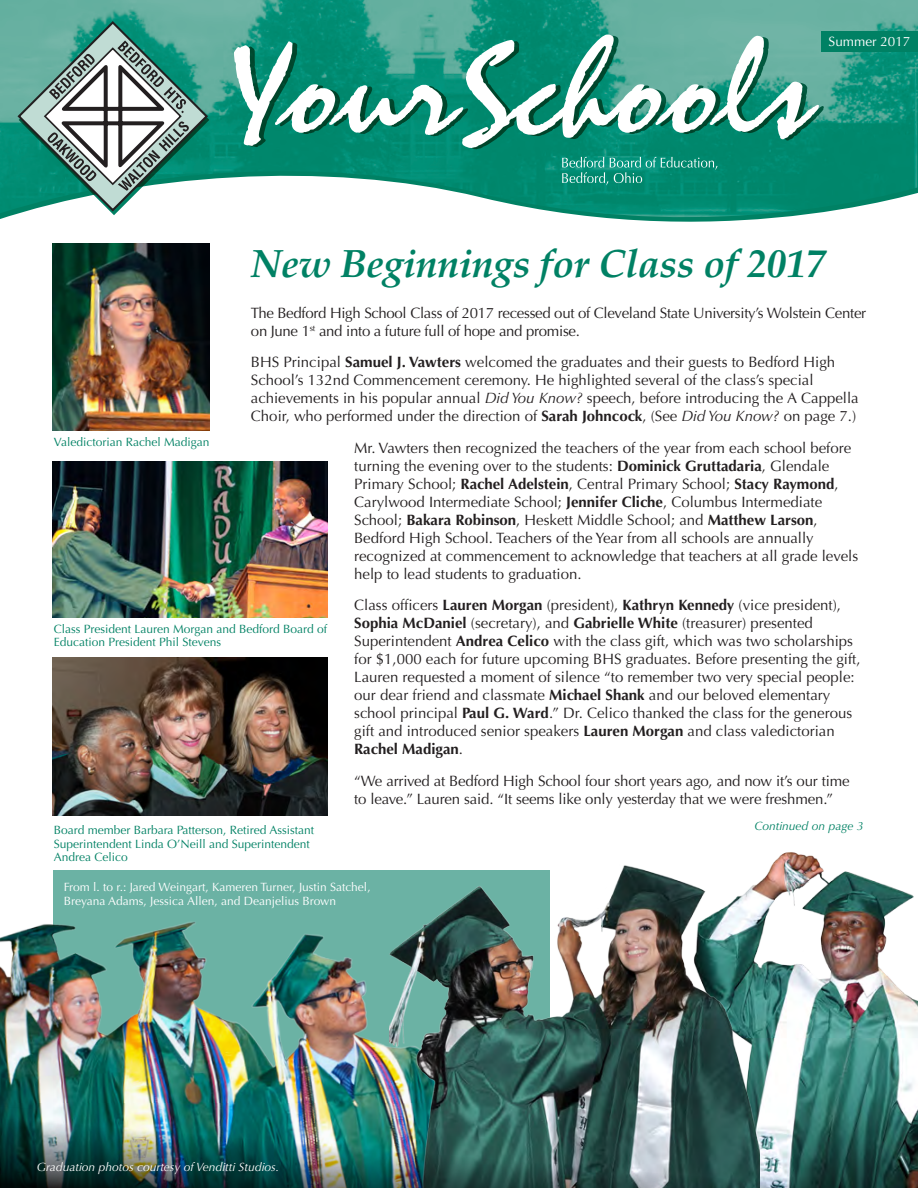
<style>
.page{position:relative;width:918px;height:1188px;background:#fff}
.page>*{position:absolute;margin:0;border:0;box-sizing:border-box;transform-origin:0 0}
.t1{font:italic 700 39.6px "Palatino";letter-spacing:-.01em;color:#008164}
.t2{font:15px/18px "Optima";color:#231f20}
.t3{font:15px/18px "Optima";letter-spacing:-.02em;color:#231f20}
.t4{font:13.5px "Optima";color:#fff}
.t5{font:12px/13.5px "Optima";color:#008164}
.t6{font:12px/13.5px "Optima";color:#fff}
.t7{font:italic 12px "Optima";color:#fff}
.t8{font:italic 12px "Optima";color:#008164}
.s1{font-weight:700}
.s2{font-style:italic}
</style>
<div class="page">
<div style="left:54px;top:870px;width:496px;height:312px;background:#6bb2a4"></div>
<img style="left:53px;top:254px;width:156px;height:177px">
<img style="left:53px;top:657px;width:274px;height:159px">
<svg style="left:52px;top:243px;width:158px;height:11px;background:#0a2922"></svg>
<img style="left:0;top:0;width:918px;height:222px">
<svg style="left:234px;top:35px;width:590px;height:114px"></svg>
<svg style="left:562px;top:157px;width:155px;height:28px;background:#229b84"></svg>
<div style="left:821px;top:32px;width:97px;height:20px;background:#008164"></div>
<svg style="left:16px;top:20px;width:195px;height:197px"></svg>
<img style="left:0;top:888px;width:390px;height:216px">
<img style="left:759px;top:852px;width:159px;height:336px">
<img style="left:390px;top:865px;width:369px;height:239px">
<img style="left:53px;top:462px;width:274px;height:155px">
<img style="left:0;top:1104px;width:799px;height:84px">
<p class="t4" style="left:829px;top:34px;width:83px">Summer 2017</p>
<h1 class="t1" style="left:251px;top:240px;width:576px">New Beginnings for Class of 2017</h1>
<p class="t3" style="left:251px;top:304px;width:617px">The Bedford High School Class of 2017 recessed out of Cleveland State University’s Wolstein Center on June 1<sup>st</sup> and into a future full of hope and promise.</p>
<p class="t2" style="left:251px;top:353px;width:609px">BHS Principal <span class="s1">Samuel J. Vawters</span> welcomed the graduates and their guests to Bedford High School’s 132nd Commencement ceremony. He highlighted several of the class’s special achievements in his popular annual <span class="s2">Did You Know?</span> speech, before introducing the A Cappella Choir, who performed under the direction of <span class="s1">Sarah Johncock</span>, (See <span class="s2">Did You Know?</span> on page 7.)</p>
<p class="t2" style="left:354px;top:439px;width:506px">Mr. Vawters then recognized the teachers of the year from each school before turning the evening over to the students: <span class="s1">Dominick Gruttadaria</span>, Glendale Primary School; <span class="s1">Rachel Adelstein</span>, Central Primary School; <span class="s1">Stacy Raymond</span>, Carylwood Intermediate School; <span class="s1">Jennifer Cliche</span>, Columbus Intermediate School; <span class="s1">Bakara Robinson</span>, Heskett Middle School; and <span class="s1">Matthew Larson</span>, Bedford High School. Teachers of the Year from all schools are annually recognized at commencement to acknowledge that teachers at all grade levels help to lead students to graduation.</p>
<p class="t2" style="left:354px;top:596px;width:508px">Class officers <span class="s1">Lauren Morgan</span> (president), <span class="s1">Kathryn Kennedy</span> (vice president), <span class="s1">Sophia McDaniel</span> (secretary), and <span class="s1">Gabrielle White</span> (treasurer) presented Superintendent <span class="s1">Andrea Celico</span> with the class gift, which was two scholarships for $1,000 each for future upcoming BHS graduates. Before presenting the gift, Lauren requested a moment of silence “to remember two very special people: our dear friend and classmate <span class="s1">Michael Shank</span> and our beloved elementary school principal <span class="s1">Paul G. Ward</span>.” Dr. Celico thanked the class for the generous gift and introduced senior speakers <span class="s1">Lauren Morgan</span> and class valedictorian <span class="s1">Rachel Madigan</span>.</p>
<p class="t2" style="left:354px;top:772px;width:497px">“We arrived at Bedford High School four short years ago, and now it’s our time to leave.” Lauren said. “It seems like only yesterday that we were freshmen.”</p>
<p class="t8" style="left:754px;top:819px;width:110px">Continued on page 3</p>
<p class="t5" style="left:54px;top:435px;width:157px">Valedictorian Rachel Madigan</p>
<p class="t5" style="left:54px;top:622px;width:275px">Class President Lauren Morgan and Bedford Board of<br>Education President Phil Stevens</p>
<p class="t5" style="left:54px;top:824px;width:262px">Board member Barbara Patterson, Retired Assistant<br>Superintendent Linda O’Neill and Superintendent<br>Andrea Celico</p>
<p class="t6" style="left:64px;top:881px;width:308px">From l. to r.: Jared Weingart, Kameren Turner, Justin Satchel,<br>Breyana Adams, Jessica Allen, and Deanjelius Brown</p>
<p class="t7" style="left:37px;top:1160px;width:244px">Graduation photos courtesy of Venditti Studios.</p>
</div>
